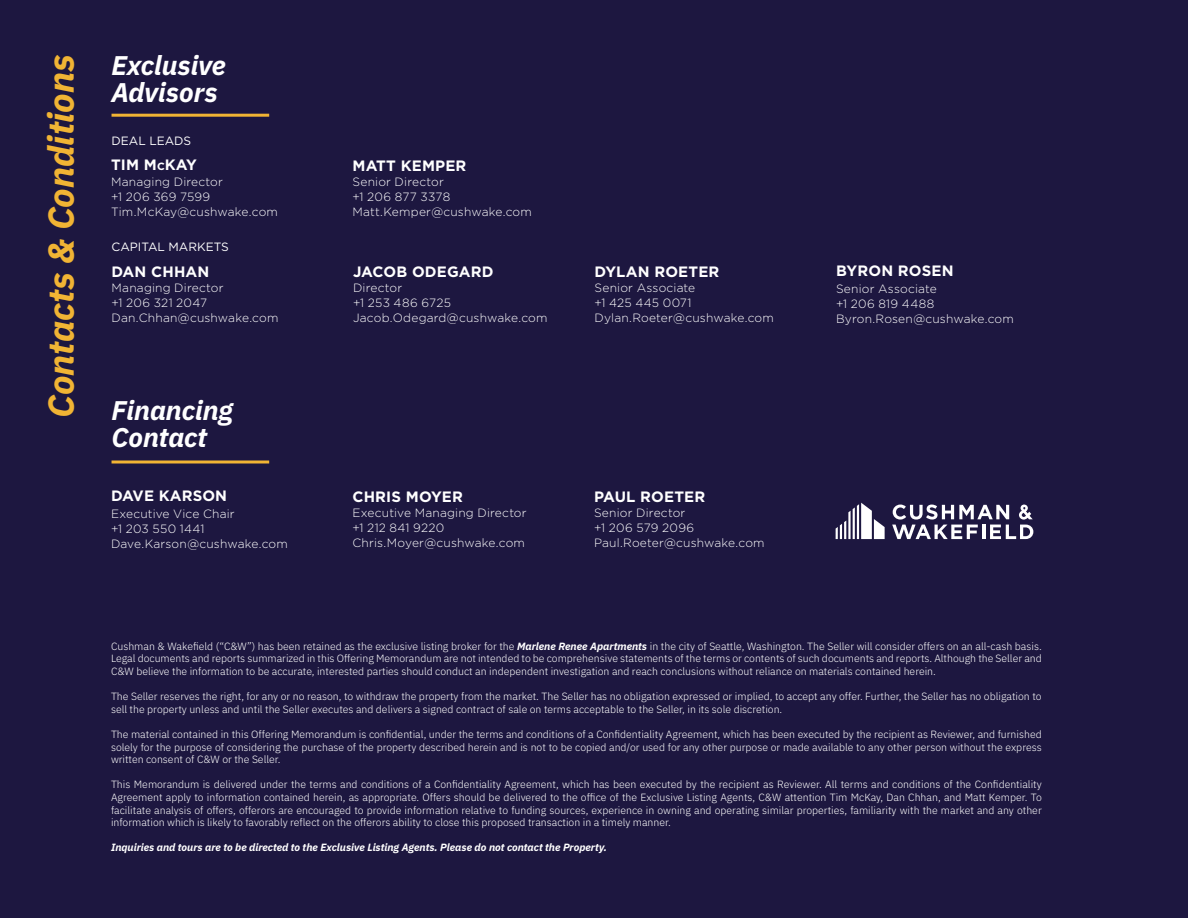
<style>
.page{position:relative;width:1188px;height:918px;background:#1d1740}
.page>*{position:absolute;margin:0;border:0;box-sizing:border-box;transform-origin:0 0}
.t1{font:italic 700 36px "IBM Plex Sans";color:#f1b434}
.t2{font:italic 700 27px/27px "IBM Plex Sans";color:#fff}
.t3{font:700 15px "Gotham";letter-spacing:.01em;color:#fff}
.t4{font:300 12px/15px "Gotham";letter-spacing:.015em;color:#fff}
.t5{font:12px "Gotham";color:#fff}
.t6{font:300 10.5px/12.6px "IBM Plex Sans";color:#fff;text-align:justify}
.t7{font:italic 700 10.5px "IBM Plex Sans";color:#fff}
.s1{font-size:10.5px}
.s2{font-weight:700;font-style:italic}
</style>
<div class="page">
<hr style="left:112px;top:114px;width:157px;height:3px;background:#f1b434">
<svg style="left:112px;top:460px;width:157px;height:4px"></svg>
<svg style="left:836px;top:503px;width:49px;height:36px"></svg>
<svg style="left:892px;top:505px;width:141px;height:34px"></svg>
<h1 class="t1" style="left:32px;top:418px;width:365px;rotate:-90deg">Contacts &amp; Conditions</h1>
<h2 class="t2" style="left:112px;top:50px;width:116px">Exclusive<br>Advisors</h2>
<p class="t5" style="left:112px;top:133px;width:81px">DEAL LEADS</p>
<h3 class="t3" style="left:111px;top:154px;width:87px">TIM M<span class="s1">c</span>KAY</h3>
<p class="t4" style="left:111px;top:174px;width:169px">Managing Director<br>+1 206 369 7599<br>Tim.McKay@cushwake.com</p>
<p class="t5" style="left:112px;top:239px;width:119px">CAPITAL MARKETS</p>
<h3 class="t3" style="left:112px;top:262px;width:99px">DAN CHHAN</h3>
<p class="t4" style="left:112px;top:280px;width:168px">Managing Director<br>+1 206 321 2047<br>Dan.Chhan@cushwake.com</p>
<h2 class="t2" style="left:112px;top:394px;width:123px">Financing<br>Contact</h2>
<h3 class="t3" style="left:111px;top:486px;width:118px">DAVE KARSON</h3>
<p class="t4" style="left:111px;top:506px;width:178px">Executive Vice Chair<br>+1 203 550 1441<br>Dave.Karson@cushwake.com</p>
<h3 class="t3" style="left:352px;top:156px;width:115px">MATT KEMPER</h3>
<p class="t4" style="left:352px;top:174px;width:181px">Senior Director<br>+1 206 877 3378<br>Matt.Kemper@cushwake.com</p>
<h3 class="t3" style="left:353px;top:262px;width:142px">JACOB ODEGARD</h3>
<p class="t4" style="left:353px;top:280px;width:196px">Director<br>+1 253 486 6725<br>Jacob.Odegard@cushwake.com</p>
<h3 class="t3" style="left:595px;top:262px;width:126px">DYLAN ROETER</h3>
<p class="t4" style="left:595px;top:280px;width:181px">Senior Associate<br>+1 425 445 0071<br>Dylan.Roeter@cushwake.com</p>
<h3 class="t3" style="left:836px;top:261px;width:119px">BYRON ROSEN</h3>
<p class="t4" style="left:836px;top:281px;width:179px">Senior Associate<br>+1 206 819 4488<br>Byron.Rosen@cushwake.com</p>
<h3 class="t3" style="left:352px;top:487px;width:112px">CHRIS MOYER</h3>
<p class="t4" style="left:352px;top:505px;width:176px">Executive Managing Director +1 212 841 9220<br>Chris.Moyer@cushwake.com</p>
<h3 class="t3" style="left:594px;top:487px;width:113px">PAUL ROETER</h3>
<p class="t4" style="left:594px;top:505px;width:172px">Senior Director<br>+1 206 579 2096<br>Paul.Roeter@cushwake.com</p>
<p class="t6" style="left:111px;top:639px;width:932px">Cushman &amp; Wakefield (“C&amp;W”) has been retained as the exclusive listing broker for the <span class="s2">Marlene Renee Apartments</span> in the city of Seattle, Washington. The Seller will consider offers on an all-cash basis.<br>Legal documents and reports summarized in this Offering Memorandum are not intended to be comprehensive statements of the terms or contents of such documents and reports. Although the Seller and C&amp;W believe the information to be accurate, interested parties should conduct an independent investigation and reach conclusions without reliance on materials contained herein.</p>
<p class="t6" style="left:111px;top:689px;width:932px">The Seller reserves the right, for any or no reason, to withdraw the property from the market. The Seller has no obligation expressed or implied, to accept any offer. Further, the Seller has no obligation to sell the property unless and until the Seller executes and delivers a signed contract of sale on terms acceptable to the Seller, in its sole discretion.</p>
<p class="t6" style="left:111px;top:727px;width:932px">The material contained in this Offering Memorandum is confidential, under the terms and conditions of a Confidentiality Agreement, which has been executed by the recipient as Reviewer, and furnished solely for the purpose of considering the purchase of the property described herein and is not to be copied and/or used for any other purpose or made available to any other person without the express written consent of C&amp;W or the Seller.</p>
<p class="t6" style="left:111px;top:778px;width:932px">This Memorandum is delivered under the terms and conditions of a Confidentiality Agreement, which has been executed by the recipient as Reviewer. All terms and conditions of the Confidentiality Agreement apply to information contained herein, as appropriate. Offers should be delivered to the office of the Exclusive Listing Agents, C&amp;W attention Tim McKay, Dan Chhan, and Matt Kemper. To facilitate analysis of offers, offerors are encouraged to provide information relative to funding sources, experience in owning and operating similar properties, familiarity with the market and any other information which is likely to favorably reflect on the offerors ability to close this proposed transaction in a timely manner.</p>
<p class="t7" style="left:111px;top:839px;width:498px">Inquiries and tours are to be directed to the Exclusive Listing Agents. Please do not contact the Property.</p>
</div>
